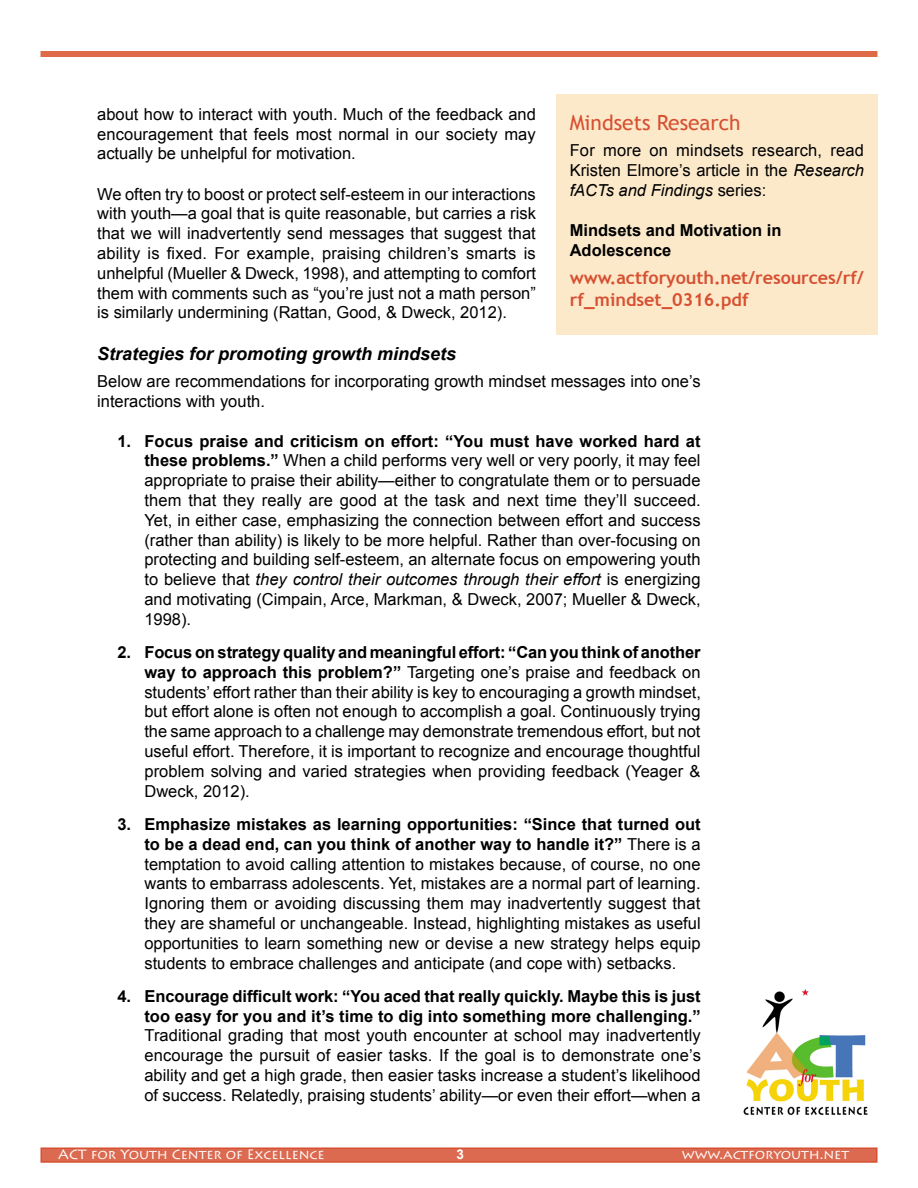
<style>
.page{position:relative;width:918px;height:1188px;background:#fff}
.page>*{position:absolute;margin:0;border:0;box-sizing:border-box;transform-origin:0 0}
.Sidebar_heading{font:21px "Trebuchet MS";color:#d65031}
.Links{font:700 18px/21.6px "Trebuchet MS";letter-spacing:-.005em;color:#d65031}
.heading_2{font:italic 700 18px "Arial";color:#000}
.t1{font:16.5px/19.8px "Arial";color:#000;text-align:justify}
.t2{font:700 16.5px/19.8px "Arial";color:#000}
.t3{font:13.5px "Lithos Pro";color:#fff}
.t4{font:700 13.5px "Arial";color:#fff}
.s1{font-weight:700}
.s2{font-style:italic}
</style>
<div class="page">
<div style="left:41px;top:1148px;width:836px;height:14px;background:#dc6a50"></div>
<div style="left:40px;top:1148px;width:838px;height:15px;border:2px solid #d65031"></div>
<div style="left:40px;top:51px;width:838px;height:6px;background:#de6a48"></div>
<img style="left:743px;top:989px;width:125px;height:127px">
<div style="left:556px;top:94px;width:322px;height:241px;background:#fce9ca"></div>
<p class="t1" style="left:97px;top:104px;width:440px">about how to interact with youth. Much of the feedback and encouragement that feels most normal in our society may actually be unhelpful for motivation.</p>
<p class="t1" style="left:97px;top:184px;width:440px">We often try to boost or protect self-esteem in our interactions with youth—a goal that is quite reasonable, but carries a risk that we will inadvertently send messages that suggest that ability is fixed. For example, praising children’s smarts is unhelpful (Mueller &amp; Dweck, 1998), and attempting to comfort them with comments such as “you’re just not a math person” is similarly undermining (Rattan, Good, &amp; Dweck, 2012).</p>
<p class="heading_2" style="left:97px;top:342px;width:361px">Strategies for promoting growth mindsets</p>
<p class="t1" style="left:97px;top:371px;width:605px">Below are recommendations for incorporating growth mindset messages into one’s interactions with youth.</p>
<p class="t1" style="left:144px;top:431px;width:558px;text-indent:-27px"><span class="s1">1. Focus praise and criticism on effort: “You must have worked hard at these problems.”</span> When a child performs very well or very poorly, it may feel appropriate to praise their ability—either to congratulate them or to persuade them that they really are good at the task and next time they’ll succeed.<br>Yet, in either case, emphasizing the connection between effort and success (rather than ability) is likely to be more helpful. Rather than over-focusing on protecting and building self-esteem, an alternate focus on empowering youth to believe that <span class="s2">they control their outcomes through their effort</span> is energizing and motivating (Cimpain, Arce, Markman, &amp; Dweck, 2007; Mueller &amp; Dweck, 1998).</p>
<p class="t1" style="left:144px;top:643px;width:558px;text-indent:-27px"><span class="s1">2. Focus on strategy quality and meaningful effort: “Can you think of another way to approach this problem?”</span> Targeting one’s praise and feedback on students’ effort rather than their ability is key to encouraging a growth mindset, but effort alone is often not enough to accomplish a goal. Continuously trying the same approach to a challenge may demonstrate tremendous effort, but not useful effort. Therefore, it is important to recognize and encourage thoughtful problem solving and varied strategies when providing feedback (Yeager &amp; Dweck, 2012).</p>
<p class="t1" style="left:144px;top:814px;width:558px;text-indent:-27px"><span class="s1">3. Emphasize mistakes as learning opportunities: “Since that turned out to be a dead end, can you think of another way to handle it?”</span> There is a temptation to avoid calling attention to mistakes because, of course, no one wants to embarrass adolescents. Yet, mistakes are a normal part of learning.<br>Ignoring them or avoiding discussing them may inadvertently suggest that they are shameful or unchangeable. Instead, highlighting mistakes as useful opportunities to learn something new or devise a new strategy helps equip students to embrace challenges and anticipate (and cope with) setbacks.</p>
<p class="t1" style="left:144px;top:986px;width:558px;text-indent:-27px"><span class="s1">4. Encourage difficult work: “You aced that really quickly. Maybe this is just too easy for you and it’s time to dig into something more challenging.” </span>Traditional grading that most youth encounter at school may inadvertently encourage the pursuit of easier tasks. If the goal is to demonstrate one’s ability and get a high grade, then easier tasks increase a student’s likelihood of success. Relatedly, praising students’ ability—or even their effort—when a</p>
<p class="Sidebar_heading" style="left:570px;top:110px;width:172px">Mindsets Research</p>
<p class="t1" style="left:570px;top:141px;width:296px">For more on mindsets research, read Kristen Elmore’s article in the <span class="s2">Research fACTs and Findings</span> series:</p>
<p class="t2" style="left:570px;top:221px;width:213px">Mindsets and Motivation in<br>Adolescence</p>
<p class="Links" style="left:570px;top:267px;width:296px">www.actforyouth.net/resources/rf/ rf_mindset_0316.pdf</p>
<p class="t3" style="left:58px;top:1146px;width:268px">ACT for Youth Center of Excellence</p>
<p class="t4" style="left:456px;top:1145px;width:9px">3</p>
<p class="t3" style="left:682px;top:1146px;width:169px">www.actforyouth.net</p>
</div>
